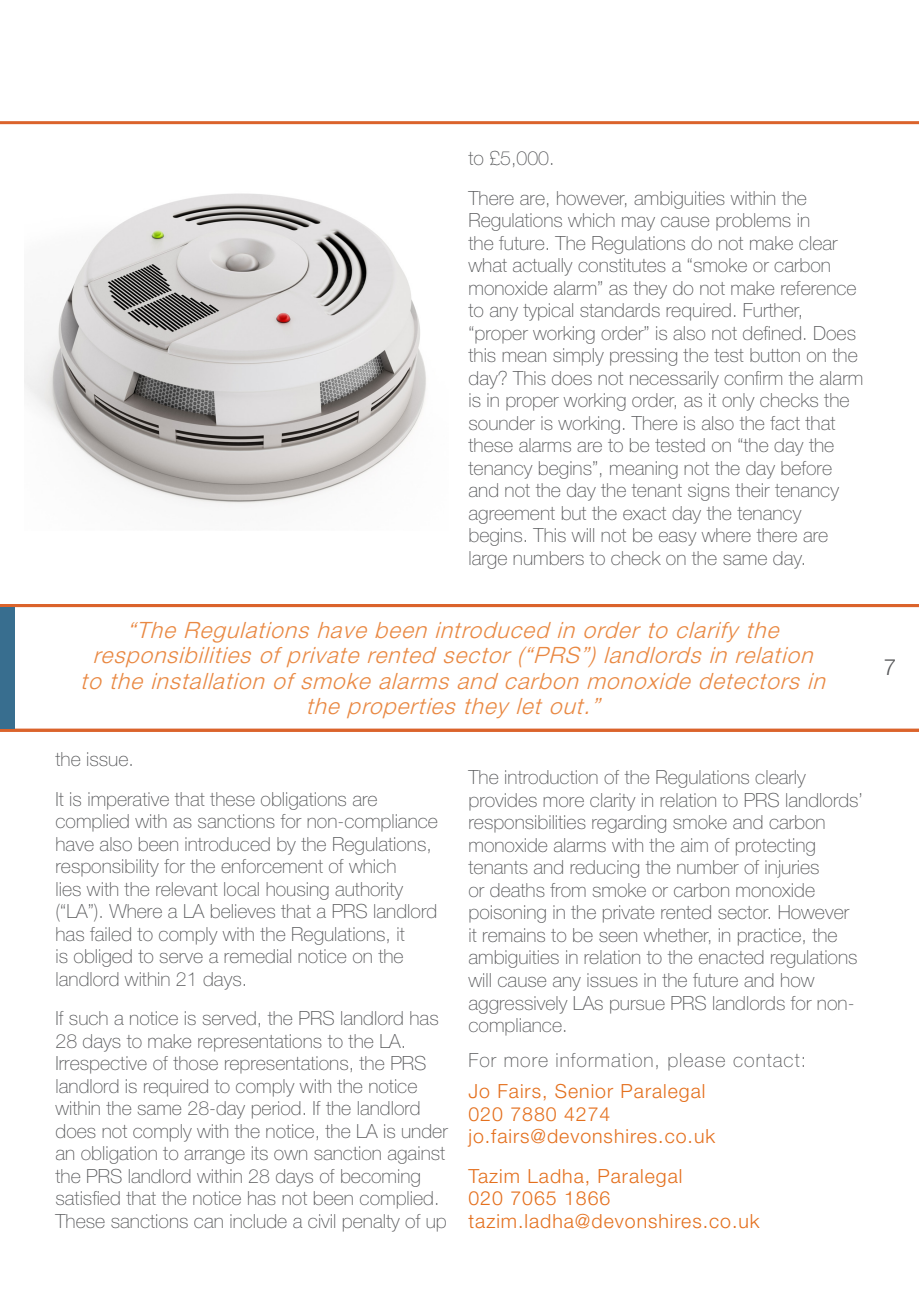
<style>
.page{position:relative;width:919px;height:1289px;background:#fff}
.page>*{position:absolute;margin:0;border:0;box-sizing:border-box;transform-origin:0 0}
.t1{font:italic 300 22.5px/25.5px "Helvetica Neue LT Std";color:#e98842;text-align:center}
.t2{font:300 22.5px "Helvetica Neue LT Std";color:#57585a}
.t3{font:100 19.5px/22.5px "Helvetica Neue LT Std";color:#57585a}
.t4{font:300 19.5px/22.5px "Helvetica Neue LT Std";letter-spacing:.05em;color:#e4701e}
.t5{font:100 19.5px "Helvetica Neue LT Std";letter-spacing:.05em;color:#57585a}
</style>
<div class="page">
<svg style="left:0;top:121px;width:918px;height:3px;background:#dc6b36"></svg>
<svg style="left:0;top:604px;width:918px;height:127px"></svg>
<div style="left:0;top:607px;width:14px;height:121px;background:#386e8f"></div>
<img style="left:24px;top:193px;width:402px;height:315px">
<p class="t3" style="left:468px;top:138px;width:340px;line-height:39.5px">to £5,000.<br>There are, however, ambiguities within the</p>
<p class="t3" style="left:468px;top:209px;width:396px">Regulations which may cause problems in<br>the future. The Regulations do not make clear what actually constitutes a “smoke or carbon monoxide alarm” as they do not make reference to any typical standards required. Further, “proper working order” is also not defined. Does this mean simply pressing the test button on the day? This does not necessarily confirm the alarm is in proper working order, as it only checks the sounder is working. There is also the fact that these alarms are to be tested on “the day the tenancy begins”, meaning not the day before and not the day the tenant signs their tenancy agreement but the exact day the tenancy begins. This will not be easy where there are large numbers to check on the same day.</p>
<p class="t1" style="left:80px;top:616px;width:752px">“The Regulations have been introduced in order to clarify the responsibilities of private rented sector (“PRS”) landlords in relation to the installation of smoke alarms and carbon monoxide detectors in the properties they let out.”</p>
<p class="t3" style="left:55px;top:739px;width:324px;line-height:39.5px">the issue.<br>It is imperative that these obligations are</p>
<p class="t3" style="left:55px;top:810px;width:384px">complied with as sanctions for non-compliance have also been introduced by the Regulations, responsibility for the enforcement of which<br>lies with the relevant local housing authority (“LA”). Where a LA believes that a PRS landlord has failed to comply with the Regulations, it<br>is obliged to serve a remedial notice on the landlord within 21 days.</p>
<p class="t3" style="left:55px;top:1007px;width:394px">If such a notice is served, the PRS landlord has 28 days to make representations to the LA.<br>Irrespective of those representations, the PRS landlord is required to comply with the notice within the same 28-day period. If the landlord does not comply with the notice, the LA is under an obligation to arrange its own sanction against the PRS landlord within 28 days of becoming satisfied that the notice has not been complied.<br>These sanctions can include a civil penalty of up</p>
<p class="t3" style="left:468px;top:766px;width:395px">The introduction of the Regulations clearly provides more clarity in relation to PRS landlords’ responsibilities regarding smoke and carbon monoxide alarms with the aim of protecting tenants and reducing the number of injuries<br>or deaths from smoke or carbon monoxide poisoning in the private rented sector. However<br>it remains to be seen whether, in practice, the ambiguities in relation to the enacted regulations will cause any issues in the future and how aggressively LAs pursue PRS landlords for non&shy;compliance.</p>
<p class="t5" style="left:468px;top:1049px;width:339px">For more information, please contact:</p>
<p class="t4" style="left:468px;top:1079px;width:248px">Jo Fairs, Senior Paralegal<br>020 7880 4274 jo.fairs@devonshires.co.uk</p>
<p class="t4" style="left:468px;top:1164px;width:293px">Tazim Ladha, Paralegal<br>020 7065 1866 tazim.ladha@devonshires.co.uk</p>
<p class="t2" style="left:883px;top:653px;width:14px">7</p>
</div>
